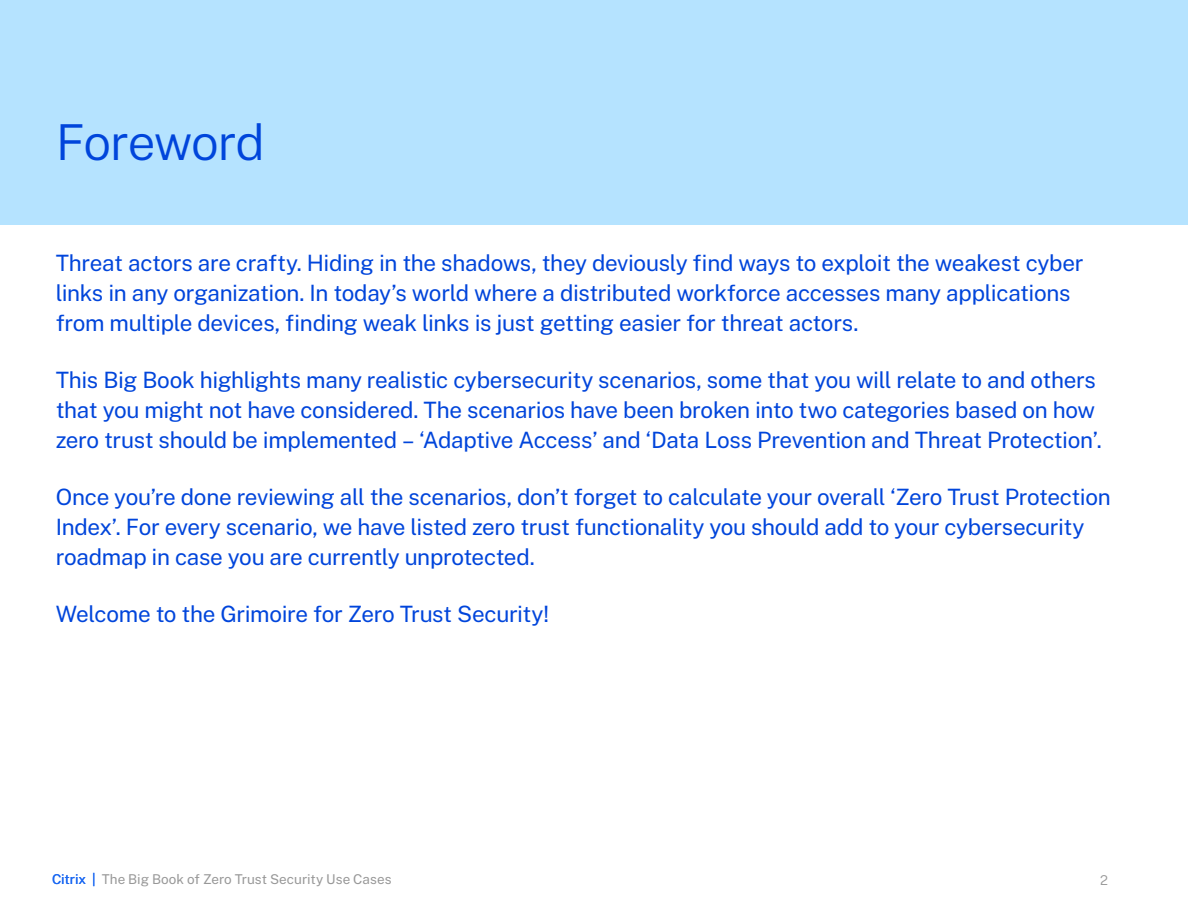
<style>
.page{position:relative;width:1188px;height:918px;background:#fff}
.page>*{position:absolute;margin:0;border:0;box-sizing:border-box;transform-origin:0 0}
.t1{font:100 49.5px "Public Sans";letter-spacing:-.03em;color:#0045db}
.t2{font:100 22.5px/30px "Public Sans";letter-spacing:-.015em;color:#0045db}
.t3{font:100 13.5px "Public Sans";color:#989898}
.s1{color:#1c69f2}
</style>
<div class="page">
<div style="left:0;top:0;width:1188px;height:225px;background:#b5e3ff"></div>
<h1 class="t1" style="left:56px;top:106px;width:211px">Foreword</h1>
<p class="t2" style="left:56px;top:246px;width:1029px">Threat actors are crafty. Hiding in the shadows, they deviously find ways to exploit the weakest cyber links in any organization. In today’s world where a distributed workforce accesses many applications from multiple devices, finding weak links is just getting easier for threat actors.</p>
<p class="t2" style="left:56px;top:363px;width:1048px">This Big Book highlights many realistic cybersecurity scenarios, some that you will relate to and others that you might not have considered. The scenarios have been broken into two categories based on how zero trust should be implemented – ‘Adaptive Access’ and ‘Data Loss Prevention and Threat Protection’.</p>
<p class="t2" style="left:56px;top:480px;width:1057px">Once you’re done reviewing all the scenarios, don’t forget to calculate your overall ‘Zero Trust Protection<br>Index’. For every scenario, we have listed zero trust functionality you should add to your cybersecurity roadmap in case you are currently unprotected.</p>
<p class="t2" style="left:56px;top:597px;width:495px">Welcome to the Grimoire for Zero Trust Security!</p>
<p class="t3" style="left:52px;top:870px;width:341px"><span class="s1">Citrix |</span> The Big Book of Zero Trust Security Use Cases</p>
<p class="t3" style="left:1100px;top:871px;width:9px">2</p>
</div>
